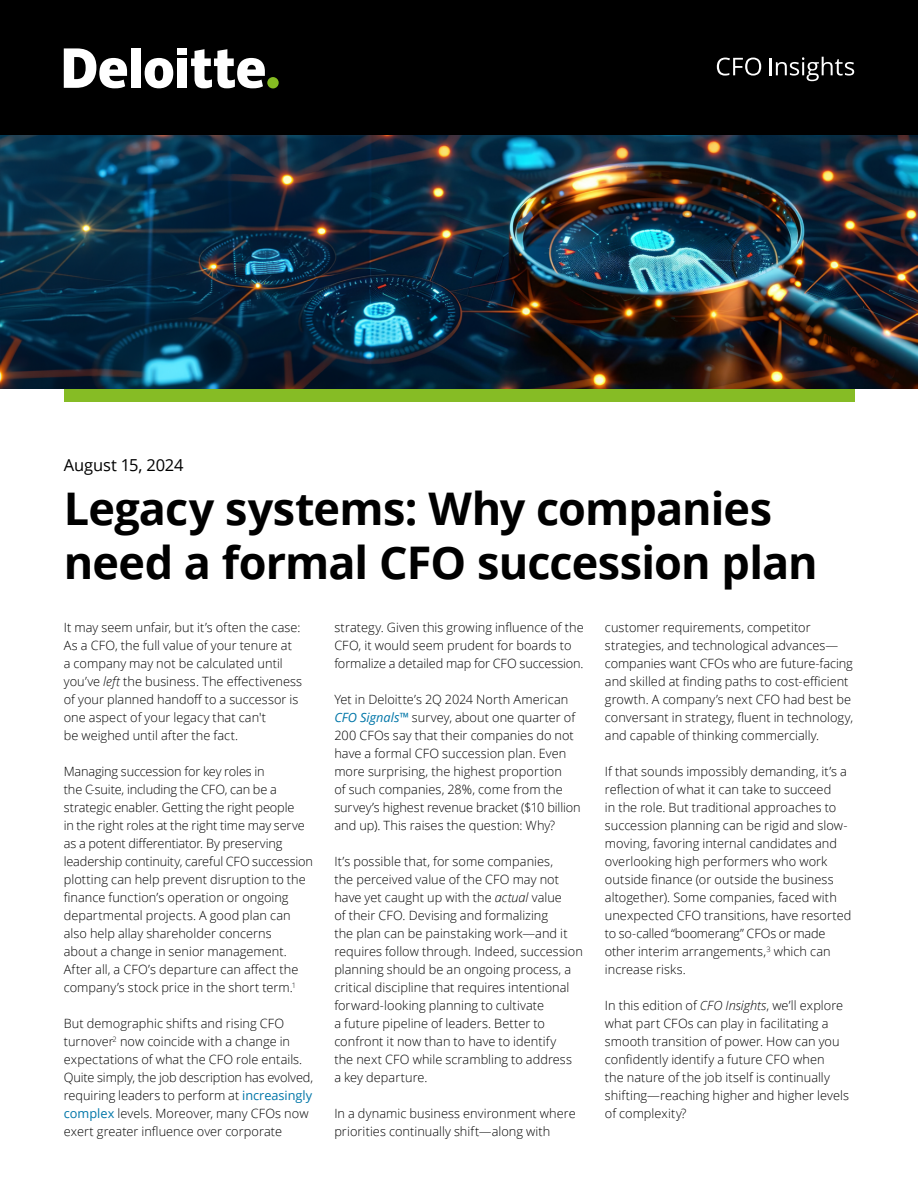
<style>
.page{position:relative;width:918px;height:1188px;background:#fff}
.page>*{position:absolute;margin:0;border:0;box-sizing:border-box;transform-origin:0 0}
.Story_heading_bold__black_30_36pt{font:700 45px/54px "Open Sans";letter-spacing:-.02em;color:#000}
.Date__black_11_12pt{font:16.5px "Open Sans";letter-spacing:-.01em;color:#000}
.Body_copy_light__black_8_5_12pt{font:300 12.75px/18px "Open Sans";color:#000}
.s1{font-style:italic}
.s2{font-weight:400;color:#0076a8}
.s3{font-weight:400;font-style:italic;color:#0076a8}
</style>
<div class="page">
<div style="left:64px;top:389px;width:790px;height:13px;background:#86bc25"></div>
<div style="left:0;top:0;width:918px;height:135px;background:#000"></div>
<div style="left:267px;top:77px;width:12px;height:11px;background:#85bc22;border-radius:50%"></div>
<div style="left:131px;top:48px;width:10px;height:40px;background:#fff"></div>
<svg style="left:145px;top:58px;width:28px;height:30px"></svg>
<div style="left:177px;top:58px;width:10px;height:30px;background:#fff"></div>
<div style="left:177px;top:48px;width:10px;height:7px;background:#fff"></div>
<svg style="left:191px;top:49px;width:74px;height:39px"></svg>
<svg style="left:64px;top:48px;width:63px;height:40px"></svg>
<svg style="left:717px;top:58px;width:44px;height:18px"></svg>
<svg style="left:769px;top:57px;width:85px;height:24px"></svg>
<img style="left:0;top:135px;width:918px;height:254px">
<p class="Date__black_11_12pt" style="left:64px;top:454px;width:121px">August 15, 2024</p>
<p class="Story_heading_bold__black_30_36pt" style="left:64px;top:481px;width:756px">Legacy systems: Why companies need a formal CFO succession plan</p>
<p class="Body_copy_light__black_8_5_12pt" style="left:64px;top:618px;width:240px">It may seem unfair, but it’s often the case:<br>As a CFO, the full value of your tenure at<br>a company may not be calculated until you’ve <span class="s1">left</span> the business. The effectiveness of your planned handoff to a successor is one aspect of your legacy that can't<br>be weighed until after the fact.</p>
<p class="Body_copy_light__black_8_5_12pt" style="left:64px;top:762px;width:251px">Managing succession for key roles in<br>the C-suite, including the CFO, can be a strategic enabler. Getting the right people<br>in the right roles at the right time may serve as a potent differentiator. By preserving leadership continuity, careful CFO succession plotting can help prevent disruption to the finance function’s operation or ongoing departmental projects. A good plan can also help allay shareholder concerns<br>about a change in senior management.<br>After all, a CFO’s departure can affect the company’s stock price in the short term.<sup>1</sup></p>
<p class="Body_copy_light__black_8_5_12pt" style="left:64px;top:1014px;width:251px">But demographic shifts and rising CFO turnover<sup>2</sup> now coincide with a change in expectations of what the CFO role entails.<br>Quite simply, the job description has evolved, requiring leaders to perform at <span class="s2">increasingly complex</span> levels. Moreover, many CFOs now exert greater influence over corporate</p>
<p class="Body_copy_light__black_8_5_12pt" style="left:334px;top:618px;width:251px">strategy. Given this growing influence of the<br>CFO, it would seem prudent for boards to formalize a detailed map for CFO succession.</p>
<p class="Body_copy_light__black_8_5_12pt" style="left:334px;top:690px;width:248px">Yet in Deloitte’s 2Q 2024 North American <span class="s3">CFO Signals™</span> survey, about one quarter of 200 CFOs say that their companies do not have a formal CFO succession plan. Even more surprising, the highest proportion<br>of such companies, 28%, come from the survey’s highest revenue bracket ($10 billion and up). This raises the question: Why?</p>
<p class="Body_copy_light__black_8_5_12pt" style="left:334px;top:852px;width:250px">It’s possible that, for some companies,<br>the perceived value of the CFO may not have yet caught up with the <span class="s1">actual</span> value<br>of their CFO. Devising and formalizing<br>the plan can be painstaking work—and it requires follow through. Indeed, succession planning should be an ongoing process, a critical discipline that requires intentional forward-looking planning to cultivate<br>a future pipeline of leaders. Better to confront it now than to have to identify<br>the next CFO while scrambling to address<br>a key departure.</p>
<p class="Body_copy_light__black_8_5_12pt" style="left:334px;top:1104px;width:243px">In a dynamic business environment where priorities continually shift—along with</p>
<p class="Body_copy_light__black_8_5_12pt" style="left:605px;top:618px;width:250px">customer requirements, competitor strategies, and technological advances— companies want CFOs who are future-facing and skilled at finding paths to cost-efficient growth. A company’s next CFO had best be conversant in strategy, fluent in technology, and capable of thinking commercially.</p>
<p class="Body_copy_light__black_8_5_12pt" style="left:605px;top:762px;width:248px">If that sounds impossibly demanding, it’s a reflection of what it can take to succeed<br>in the role. But traditional approaches to succession planning can be rigid and slow&shy;moving, favoring internal candidates and overlooking high performers who work outside finance (or outside the business altogether). Some companies, faced with unexpected CFO transitions, have resorted to so-called “boomerang” CFOs or made other interim arrangements,<sup>3</sup> which can increase risks.</p>
<p class="Body_copy_light__black_8_5_12pt" style="left:605px;top:996px;width:246px">In this edition of <span class="s1">CFO Insights</span>, we’ll explore what part CFOs can play in facilitating a smooth transition of power. How can you confidently identify a future CFO when<br>the nature of the job itself is continually shifting—reaching higher and higher levels of complexity?</p>
</div>
